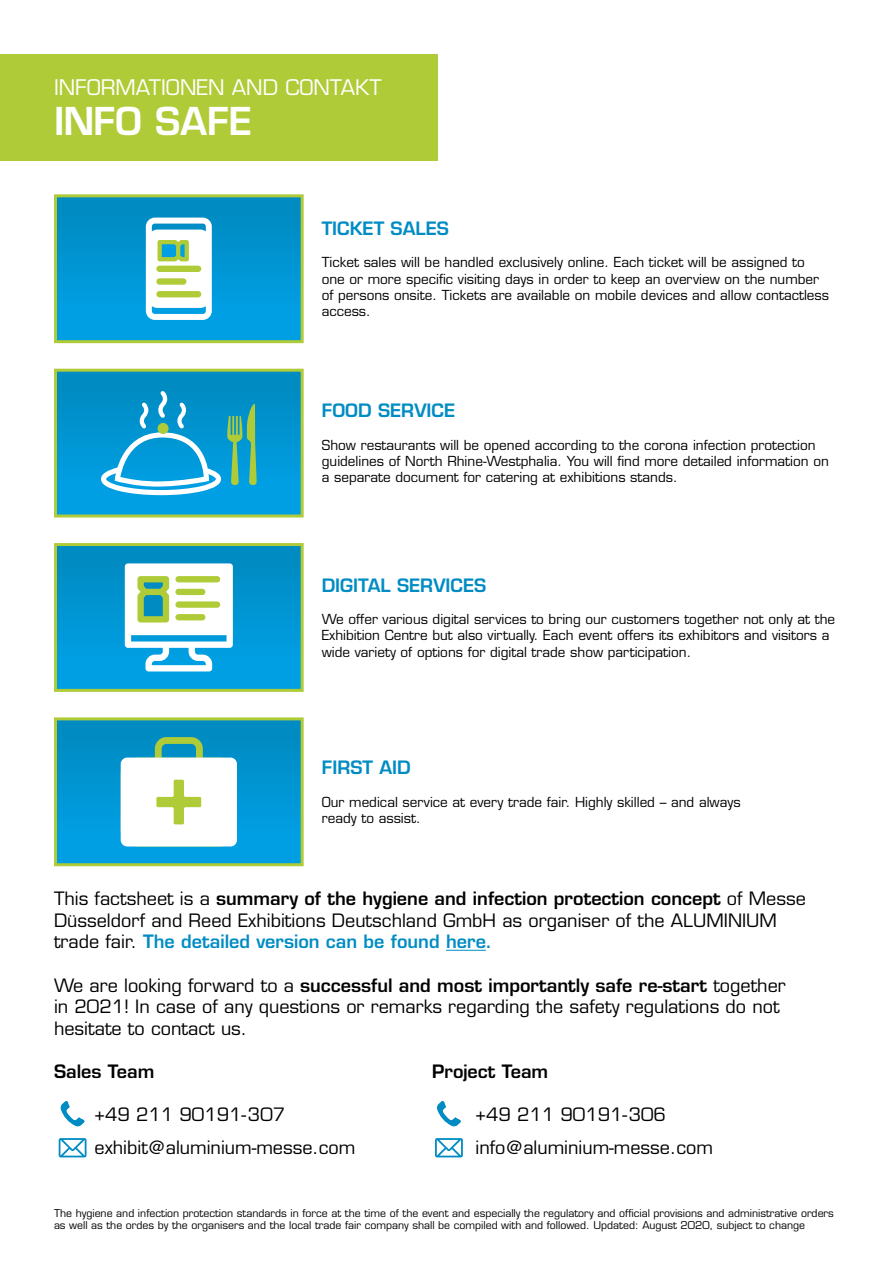
<style>
.page{position:relative;width:893px;height:1263px;background:#fff}
.page>*{position:absolute;margin:0;border:0;box-sizing:border-box;transform-origin:0 0}
.t1{font:600 37.5px "Eurostile LT Std";letter-spacing:-.005em;color:#fff}
.t2{font:21px "Eurostile LT Std";color:#fff}
.t3{font:18px/21.6px "Eurostile LT Std";color:#000}
.t4{font:600 18px "Eurostile LT Std";color:#008cc3}
.t5{font:600 18px "Eurostile LT Std";color:#000}
.t6{font:13.5px/16.2px "Eurostile LT Std";color:#000}
.t7{font:10.5px/12.6px "Eurostile LT Std";color:#000}
.s1{font-weight:600}
.s2{font-weight:600;color:#008cc3}
</style>
<div class="page">
<div style="left:0;top:54px;width:437px;height:106px;background:#afcb37"></div>
<div style="left:56px;top:544px;width:246px;height:146px;background:linear-gradient(to bottom,#018abf,#00a2e9)"></div>
<div style="left:54px;top:543px;width:250px;height:149px;border:3px solid #afcb37"></div>
<svg style="left:125px;top:563px;width:108px;height:108px"></svg>
<div style="left:175px;top:576px;width:45px;height:6px;background:#afcb37;border-radius:3px"></div>
<div style="left:175px;top:589px;width:30px;height:6px;background:#afcb37;border-radius:3px"></div>
<div style="left:175px;top:601px;width:45px;height:7px;background:#afcb37;border-radius:3px"></div>
<div style="left:175px;top:614px;width:30px;height:6px;background:#afcb37;border-radius:3px"></div>
<div style="left:56px;top:719px;width:246px;height:146px;background:linear-gradient(to bottom,#018abf,#01a3e9)"></div>
<div style="left:54px;top:717px;width:250px;height:149px;border:3px solid #afcb37"></div>
<svg style="left:121px;top:737px;width:116px;height:109px"></svg>
<div style="left:56px;top:370px;width:246px;height:146px;background:linear-gradient(to bottom,#0089bf,#00a2e9)"></div>
<div style="left:54px;top:369px;width:250px;height:148px;border:3px solid #afcb37"></div>
<svg style="left:227px;top:404px;width:30px;height:81px;background:#47ab93"></svg>
<svg style="left:101px;top:391px;width:120px;height:104px"></svg>
<div style="left:158px;top:423px;width:11px;height:11px;background:#afcb37;border-radius:50%"></div>
<div style="left:56px;top:196px;width:246px;height:146px;background:linear-gradient(to bottom,#008abf,#00a2e9)"></div>
<div style="left:54px;top:194px;width:250px;height:149px;border:3px solid #afcb37"></div>
<svg style="left:146px;top:218px;width:66px;height:102px"></svg>
<hr style="left:446px;top:950px;width:40px;height:1px;background:#008cc3">
<svg style="left:59px;top:1138px;width:28px;height:19px"></svg>
<svg style="left:60px;top:1100px;width:25px;height:27px"></svg>
<svg style="left:435px;top:1138px;width:28px;height:19px"></svg>
<svg style="left:437px;top:1100px;width:24px;height:27px"></svg>
<h2 class="t2" style="left:54px;top:74px;width:329px">INFORMATIONEN AND CONTAKT</h2>
<h1 class="t1" style="left:54px;top:98px;width:200px">INFO SAFE</h1>
<h3 class="t4" style="left:322px;top:217px;width:129px">TICKET SALES</h3>
<p class="t6" style="left:322px;top:254px;width:509px">Ticket sales will be handled exclusively online. Each ticket will be assigned to one or more specific visiting days in order to keep an overview on the number of persons onsite. Tickets are available on mobile devices and allow contactless access.</p>
<h3 class="t4" style="left:322px;top:400px;width:135px">FOOD SERVICE</h3>
<p class="t6" style="left:322px;top:437px;width:508px">Show restaurants will be opened according to the corona infection protection guidelines of North Rhine-Westphalia. You will find more detailed information on a separate document for catering at exhibitions stands.</p>
<h3 class="t4" style="left:322px;top:574px;width:166px">DIGITAL SERVICES</h3>
<p class="t6" style="left:322px;top:611px;width:515px">We offer various digital services to bring our customers together not only at the<br>Exhibition Centre but also virtually. Each event offers its exhibitors and visitors a wide variety of options for digital trade show participation.</p>
<h3 class="t4" style="left:322px;top:756px;width:90px">FIRST AID</h3>
<p class="t6" style="left:322px;top:794px;width:420px">Our medical service at every trade fair. Highly skilled – and always ready to assist.</p>
<h3 class="t3" style="left:54px;top:888px;width:753px">This factsheet is a <span class="s1">summary of the hygiene and infection protection concept</span> of Messe<br>Düsseldorf and Reed Exhibitions Deutschland GmbH as organiser of the ALUMINIUM trade fair. <span class="s2">The detailed version can be found here.</span></h3>
<h3 class="t3" style="left:54px;top:974px;width:733px">We are looking forward to a <span class="s1">successful and most importantly safe re-start</span> together in 2021! In case of any questions or remarks regarding the safety regulations do not hesitate to contact us.</h3>
<h3 class="t5" style="left:54px;top:1060px;width:102px">Sales Team</h3>
<h3 class="t5" style="left:432px;top:1060px;width:118px">Project Team</h3>
<h3 class="t3" style="left:94px;top:1104px;width:192px">+49 211 90191-307</h3>
<h3 class="t3" style="left:475px;top:1104px;width:192px">+49 211 90191-306</h3>
<h3 class="t3" style="left:94px;top:1137px;width:262px">exhibit@aluminium-messe.com</h3>
<h3 class="t3" style="left:475px;top:1137px;width:239px">info@aluminium-messe.com</h3>
<p class="t7" style="left:54px;top:1207px;width:781px">The hygiene and infection protection standards in force at the time of the event and especially the regulatory and official provisions and administrative orders as well as the ordes by the organisers and the local trade fair company shall be compiled with and followed. Updated: August 2020, subject to change</p>
</div>
